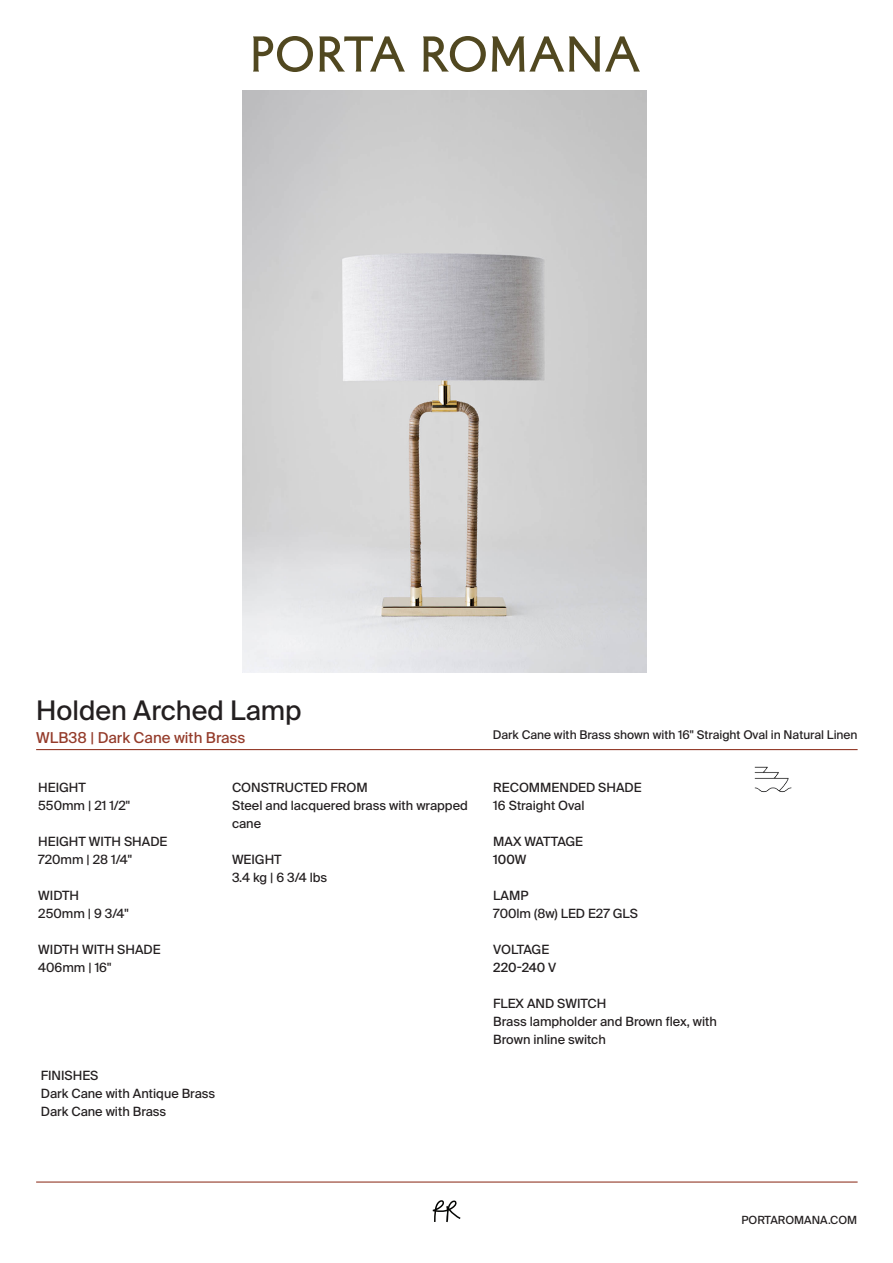
<style>
.page{position:relative;width:893px;height:1263px;background:#fff}
.page>*{position:absolute;margin:0;border:0;box-sizing:border-box;transform-origin:0 0}
.t1{font:27px "Suisse Intl";color:#231f20}
.t2{font:15px "Suisse Intl";color:#943b2a}
.t3{font:12.75px/18px "Suisse Intl";color:#231f20}
.t4{font:12px "Suisse Intl";color:#231f20}
.t5{font:11.25px "Suisse Intl";color:#231f20}
</style>
<div class="page">
<hr style="left:36px;top:749px;width:822px;height:1px;background:#943b2a">
<svg style="left:253px;top:36px;width:60px;height:36px"></svg>
<svg style="left:319px;top:36px;width:86px;height:36px"></svg>
<svg style="left:423px;top:36px;width:63px;height:36px"></svg>
<svg style="left:492px;top:36px;width:148px;height:36px"></svg>
<svg style="left:433px;top:1200px;width:27px;height:22px"></svg>
<hr style="left:36px;top:1181px;width:822px;height:1px;background:#943b2a">
<img style="left:754px;top:766px;width:38px;height:27px">
<img style="left:243px;top:91px;width:404px;height:581px">
<h1 class="t1" style="left:36px;top:695px;width:267px">Holden Arched Lamp</h1>
<p class="t2" style="left:36px;top:729px;width:211px">WLB38 | Dark Cane with Brass</p>
<p class="t4" style="left:493px;top:727px;width:366px">Dark Cane with Brass shown with 16" Straight Oval in Natural Linen</p>
<p class="t3" style="left:38px;top:779px;width:93px">HEIGHT<br>550mm | 21 1/2"</p>
<p class="t3" style="left:38px;top:833px;width:131px">HEIGHT WITH SHADE<br>720mm | 28 1/4"</p>
<p class="t3" style="left:38px;top:887px;width:92px">WIDTH<br>250mm | 9 3/4"</p>
<p class="t3" style="left:38px;top:941px;width:124px">WIDTH WITH SHADE<br>406mm | 16"</p>
<p class="t3" style="left:232px;top:779px;width:237px">CONSTRUCTED FROM<br>Steel and lacquered brass with wrapped cane</p>
<p class="t3" style="left:232px;top:851px;width:97px">WEIGHT<br>3.4 kg | 6 3/4 lbs</p>
<p class="t3" style="left:41px;top:1067px;width:176px">FINISHES<br>Dark Cane with Antique Brass<br>Dark Cane with Brass</p>
<p class="t3" style="left:493px;top:779px;width:150px">RECOMMENDED SHADE<br>16 Straight Oval</p>
<p class="t3" style="left:493px;top:833px;width:91px">MAX WATTAGE<br>100W</p>
<p class="t3" style="left:493px;top:887px;width:146px">LAMP<br>700lm (8w) LED E27 GLS</p>
<p class="t3" style="left:493px;top:941px;width:65px">VOLTAGE<br>220-240 V</p>
<p class="t3" style="left:493px;top:995px;width:225px">FLEX AND SWITCH<br>Brass lampholder and Brown flex, with<br>Brown inline switch</p>
<p class="t5" style="left:741px;top:1213px;width:117px">PORTAROMANA.COM</p>
</div>
